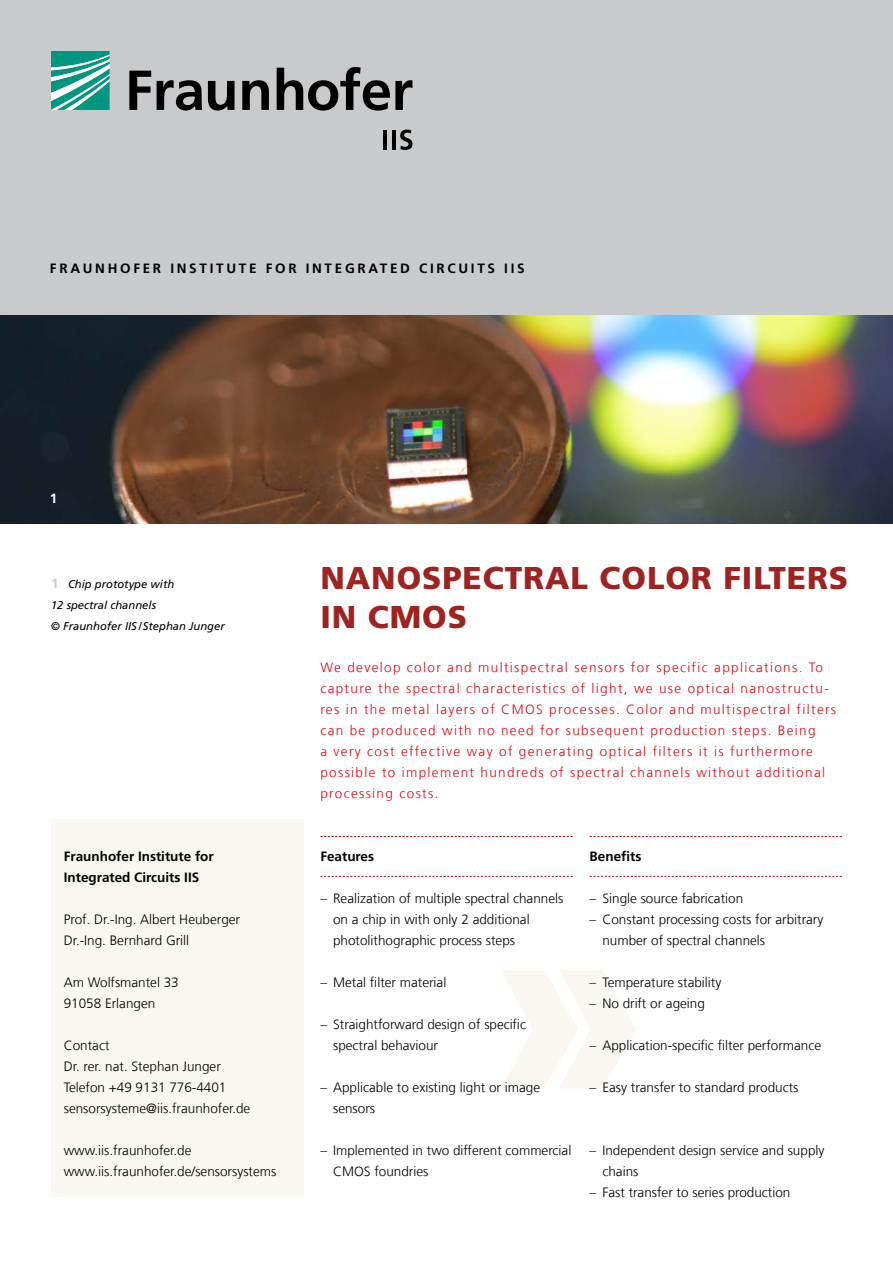
<style>
.page{position:relative;width:893px;height:1263px;background:#fff}
.page>*{position:absolute;margin:0;border:0;box-sizing:border-box;transform-origin:0 0}
.t1{font:900 31.5px/39px "Frutiger LT Com";letter-spacing:.03em;color:#9e2321}
.t2{font:300 13.5px/21px "Frutiger LT Com";color:#000}
.t3{font:300 13.5px/21px "Frutiger LT Com";letter-spacing:.1em;color:#e30613}
.t4{font:700 13.5px/21px "Frutiger LT Com";color:#000}
.t5{font:700 13.5px "Frutiger LT Com";letter-spacing:.2em;color:#000}
.t6{font:700 13.5px "Frutiger LT Com";color:#fff}
.t7{font:italic 11.25px/21px "Frutiger LT Com";color:#000}
.s1{font-weight:700;font-style:normal;font-size:13.5px;color:#c8cacc}
</style>
<div class="page">
<img style="left:0;top:315px;width:893px;height:208px">
<div style="left:0;top:0;width:893px;height:315px;background:#c8cacc"></div>
<svg style="left:51px;top:51px;width:59px;height:59px;background:#4bb4a4"></svg>
<svg style="left:129px;top:67px;width:283px;height:44px"></svg>
<hr style="left:383px;top:130px;width:4px;height:20px;background:#000">
<hr style="left:392px;top:130px;width:4px;height:20px;background:#000">
<svg style="left:400px;top:130px;width:12px;height:20px"></svg>
<svg style="left:502px;top:970px;width:134px;height:118px"></svg>
<svg style="left:320px;top:836px;width:253px;height:1px"></svg>
<svg style="left:320px;top:876px;width:253px;height:1px"></svg>
<svg style="left:590px;top:836px;width:252px;height:1px"></svg>
<svg style="left:590px;top:876px;width:252px;height:1px"></svg>
<div style="left:51px;top:819px;width:252px;height:378px;background:#faf7f2"></div>
<p class="t5" style="left:50px;top:260px;width:476px">FRAUNHOFER INSTITUTE FOR INTEGRATED CIRCUITS IIS</p>
<p class="t6" style="left:50px;top:491px;width:9px">1</p>
<p class="t7" style="left:51px;top:574px;width:175px"><span class="s1">1</span> Chip prototype with<br>12 spectral channels<br>© Fraunhofer IIS /Stephan Junger</p>
<p class="t4" style="left:64px;top:846px;width:152px">Fraunhofer Institute for<br>Integrated Circuits IIS</p>
<p class="t2" style="left:64px;top:909px;width:178px">Prof. Dr.-Ing. Albert Heuberger<br>Dr.-Ing. Bernhard Grill</p>
<p class="t2" style="left:64px;top:972px;width:117px">Am Wolfsmantel 33<br>91058 Erlangen</p>
<p class="t2" style="left:64px;top:1035px;width:188px">Contact<br>Dr. rer. nat. Stephan Junger<br>Telefon +49 9131 776-4401 sensorsysteme@iis.fraunhofer.de</p>
<p class="t2" style="left:64px;top:1140px;width:214px">www.iis.fraunhofer.de www.iis.fraunhofer.de/sensorsystems</p>
<h1 class="t1" style="left:320px;top:558px;width:529px">NANOSPECTRAL COLOR FILTERS<br>IN CMOS</h1>
<p class="t3" style="left:320px;top:657px;width:517px">We develop color and multispectral sensors for specific applications. To capture the spectral characteristics of light, we use optical nanostructu&shy;res in the metal layers of CMOS processes. Color and multispectral filters can be produced with no need for subsequent production steps. Being<br>a very cost effective way of generating optical filters it is furthermore possible to implement hundreds of spectral channels without additional processing costs.</p>
<p class="t4" style="left:320px;top:846px;width:55px">Features</p>
<p class="t2" style="left:333px;top:888px;width:232px;text-indent:-13px">– Realization of multiple spectral channels on a chip in with only 2 additional photolithographic process steps</p>
<p class="t2" style="left:320px;top:972px;width:127px">– Metal filter material</p>
<p class="t2" style="left:333px;top:1014px;width:195px;text-indent:-13px">– Straightforward design of specific spectral behaviour</p>
<p class="t2" style="left:333px;top:1077px;width:209px;text-indent:-13px">– Applicable to existing light or image sensors</p>
<p class="t2" style="left:333px;top:1140px;width:240px;text-indent:-13px">– Implemented in two different commercial<br>CMOS foundries</p>
<p class="t4" style="left:590px;top:846px;width:53px">Benefits</p>
<p class="t2" style="left:590px;top:888px;width:155px">– Single source fabrication</p>
<p class="t2" style="left:602px;top:909px;width:223px;text-indent:-13px">– Constant processing costs for arbitrary number of spectral channels</p>
<p class="t2" style="left:590px;top:972px;width:133px">– Temperature stability</p>
<p class="t2" style="left:590px;top:993px;width:117px">– No drift or ageing</p>
<p class="t2" style="left:590px;top:1035px;width:233px">– Application-specific filter performance</p>
<p class="t2" style="left:590px;top:1077px;width:210px">– Easy transfer to standard products</p>
<p class="t2" style="left:602px;top:1140px;width:224px;text-indent:-13px">– Independent design service and supply chains</p>
<p class="t2" style="left:590px;top:1182px;width:202px">– Fast transfer to series production</p>
</div>
